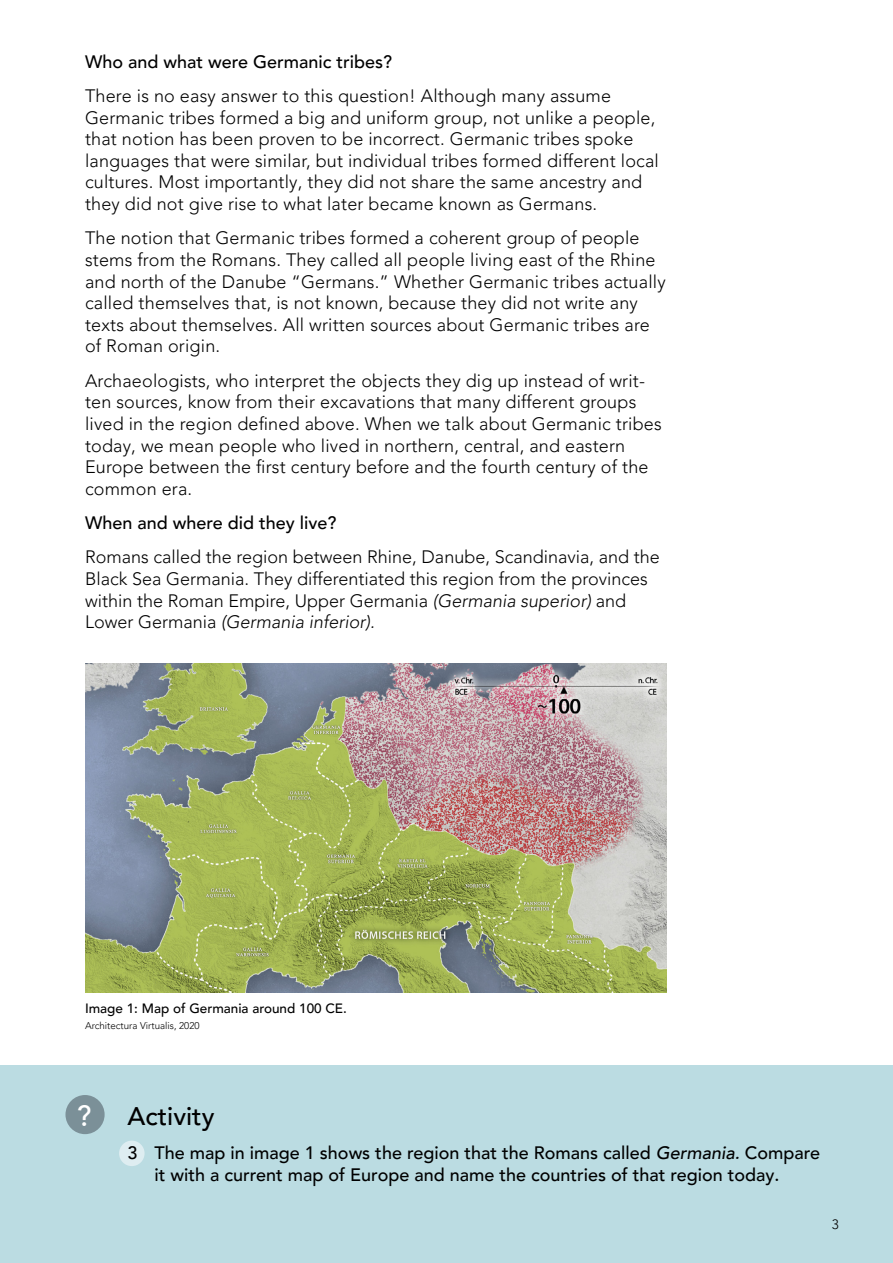
<style>
.page{position:relative;width:893px;height:1263px;background:#fff}
.page>*{position:absolute;margin:0;border:0;box-sizing:border-box;transform-origin:0 0}
.t1{font:500 29.25px "Avenir LT Pro";color:#fff}
.t2{font:500 25.5px "Avenir LT Pro";color:#000}
.t3{font:300 18px/21.6px "Avenir LT Pro";letter-spacing:.01em;color:#000}
.t4{font:500 18px/21.6px "Avenir LT Pro";color:#000}
.t5{font:500 13.5px "Avenir LT Pro";color:#000}
.t6{font:300 13.5px "Avenir LT Pro";color:#000}
.t7{font:300 9.75px "Avenir LT Pro";color:#000}
.s1{font-style:italic}
.s2{font-family:"Avenir LT";font-style:italic}
</style>
<div class="page">
<img style="left:85px;top:664px;width:581px;height:329px">
<div style="left:0;top:1065px;width:893px;height:198px;background:#bbdce2"></div>
<div style="left:119px;top:1140px;width:26px;height:26px;background:#deedf1;border-radius:50%"></div>
<div style="left:65px;top:1095px;width:40px;height:39px;background:#7b9098;border-radius:50%"></div>
<p class="t4" style="left:85px;top:51px;width:309px">Who and what were Germanic tribes?</p>
<p class="t3" style="left:85px;top:85px;width:575px">There is no easy answer to this question! Although many assume Germanic tribes formed a big and uniform group, not unlike a people, that notion has been proven to be incorrect. Germanic tribes spoke languages that were similar, but individual tribes formed different local cultures. Most importantly, they did not share the same ancestry and they did not give rise to what later became known as Germans.</p>
<p class="t3" style="left:85px;top:227px;width:582px">The notion that Germanic tribes formed a coherent group of people stems from the Romans. They called all people living east of the Rhine and north of the Danube “Germans.” Whether Germanic tribes actually called themselves that, is not known, because they did not write any texts about themselves. All written sources about Germanic tribes are of Roman origin.</p>
<p class="t3" style="left:85px;top:370px;width:578px">Archaeologists, who interpret the objects they dig up instead of writ&shy;ten sources, know from their excavations that many different groups lived in the region defined above. When we talk about Germanic tribes today, we mean people who lived in northern, central, and eastern Europe between the first century before and the fourth century of the common era.</p>
<p class="t4" style="left:85px;top:512px;width:253px">When and where did they live?</p>
<p class="t3" style="left:85px;top:546px;width:576px">Romans called the region between Rhine, Danube, Scandinavia, and the Black Sea Germania. They differentiated this region from the provinces within the Roman Empire, Upper Germania <span class="s1">(Germania superior)</span> and Lower Germania <span class="s1">(Germania inferior).</span></p>
<p class="t5" style="left:85px;top:1001px;width:263px">Image 1: Map of Germania around 100 CE.</p>
<p class="t7" style="left:85px;top:1020px;width:116px">Architectura Virtualis, 2020</p>
<h1 class="t1" style="left:77px;top:1098px;width:16px">?</h1>
<h2 class="t2" style="left:128px;top:1101px;width:88px">Activity</h2>
<p class="t4" style="left:155px;top:1142px;width:667px;text-indent:-27px">3 The map in image 1 shows the region that the Romans called <span class="s2">Germania.</span> Compare it with a current map of Europe and name the countries of that region today.</p>
<p class="t6" style="left:832px;top:1216px;width:9px">3</p>
</div>
